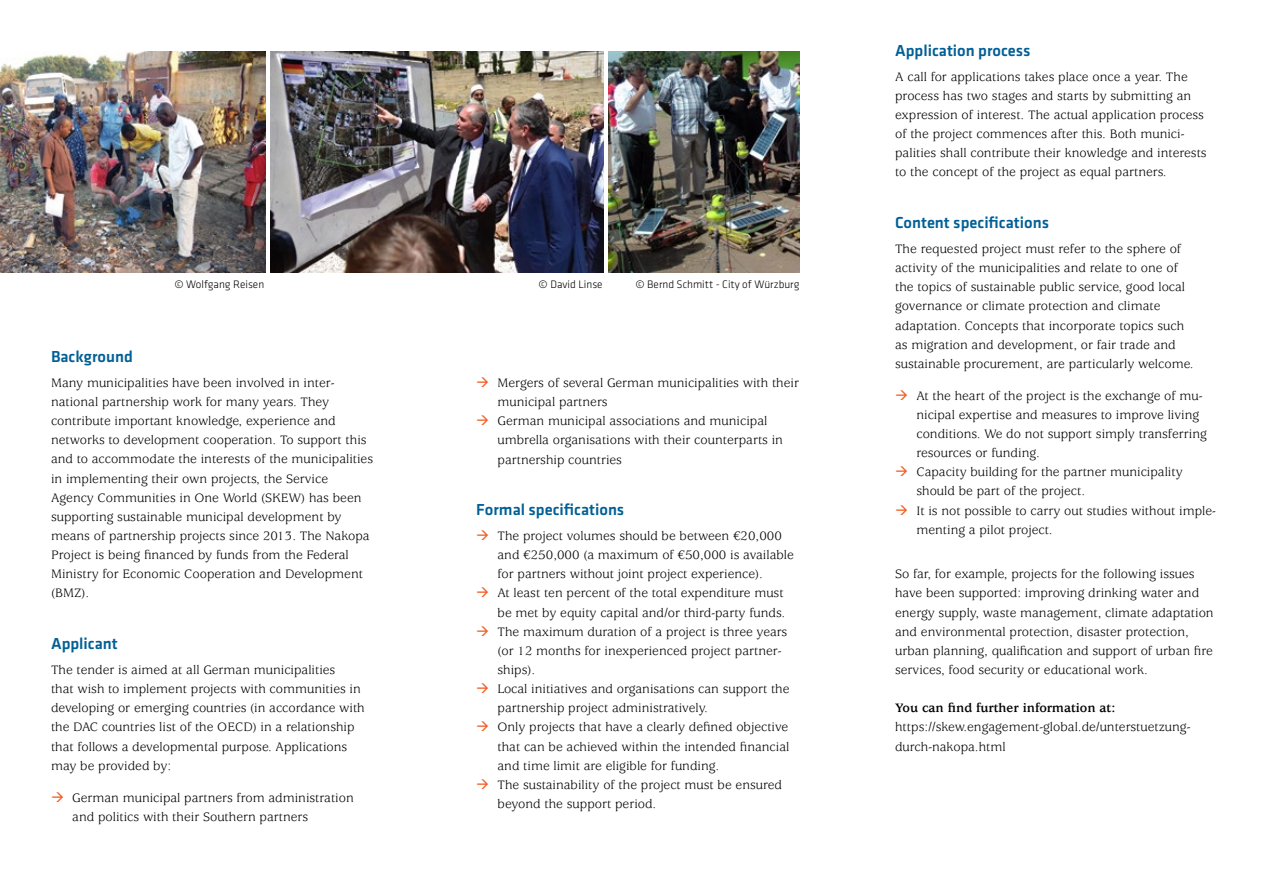
<style>
.page{position:relative;width:1263px;height:893px;background:#fff}
.page>*{position:absolute;margin:0;border:0;box-sizing:border-box;transform-origin:0 0}
.H2-blau{font:500 16.5px "Klavika Basic";color:#005f95}
.Fließtext{font:13.5px/19.2px "Usherwood Std";color:#000}
.margintop{font:13.5px/19.2px "Usherwood Std";color:#000}
.Fließtext-2{font:700 13.5px "Usherwood Std";color:#000}
.t1{font:300 11.25px "Klavika Basic";color:#000}
</style>
<div class="page">
<img style="left:0;top:51px;width:266px;height:221px">
<img style="left:270px;top:51px;width:334px;height:221px">
<img style="left:608px;top:51px;width:191px;height:221px">
<p class="t1" style="left:175px;top:278px;width:91px">© Wolfgang Reisen</p>
<p class="t1" style="left:539px;top:278px;width:65px">© David Linse</p>
<p class="t1" style="left:635px;top:278px;width:165px">© Bernd Schmitt - City of Würzburg</p>
<h2 class="H2-blau" style="left:51px;top:345px;width:83px">Background</h2>
<p class="Fließtext" style="left:51px;top:374px;width:324px">Many municipalities have been involved in inter&shy;national partnership work for many years. They contribute important knowledge, experience and networks to development cooperation. To support this and to accommodate the interests of the municipalities in implementing their own projects, the Service Agency Communities in One World (SKEW) has been supporting sustainable municipal development by means of partnership projects since 2013. The Nakopa Project is being financed by funds from the Federal Ministry for Economic Cooperation and Development (BMZ).</p>
<h2 class="H2-blau" style="left:51px;top:632px;width:68px">Applicant</h2>
<p class="Fließtext" style="left:51px;top:661px;width:315px">The tender is aimed at all German municipalities<br>that wish to implement projects with communities in developing or emerging countries (in accordance with the DAC countries list of the OECD) in a relationship that follows a developmental purpose. Applications may be provided by:</p>
<p class="Fließtext" style="left:72px;top:788px;width:283px">German municipal partners from administration and politics with their Southern partners</p>
<p class="Fließtext" style="left:497px;top:374px;width:303px">Mergers of several German municipalities with their municipal partners</p>
<p class="Fließtext" style="left:497px;top:412px;width:287px">German municipal associations and municipal umbrella organisations with their counterparts in partnership countries</p>
<h2 class="H2-blau" style="left:476px;top:498px;width:150px">Formal specifications</h2>
<p class="Fließtext" style="left:497px;top:527px;width:298px">The project volumes should be between €20,000 and €250,000 (a maximum of €50,000 is available for partners without joint project experience).</p>
<p class="Fließtext" style="left:497px;top:584px;width:289px">At least ten percent of the total expenditure must be met by equity capital and/or third-party funds.</p>
<p class="Fließtext" style="left:497px;top:622px;width:291px">The maximum duration of a project is three years (or 12 months for inexperienced project partner&shy;ships).</p>
<p class="Fließtext" style="left:497px;top:680px;width:294px">Local initiatives and organisations can support the partnership project administratively.</p>
<p class="Fließtext" style="left:497px;top:718px;width:293px;text-align:justify">Only projects that have a clearly defined objective that can be achieved within the intended financial and time limit are eligible for funding.</p>
<p class="Fließtext" style="left:497px;top:775px;width:286px">The sustainability of the project must be ensured beyond the support period.</p>
<h2 class="H2-blau" style="left:895px;top:39px;width:137px">Application process</h2>
<p class="Fließtext" style="left:895px;top:67px;width:313px">A call for applications takes place once a year. The process has two stages and starts by submitting an expression of interest. The actual application process of the project commences after this. Both munici&shy;palities shall contribute their knowledge and interests to the concept of the project as equal partners.</p>
<h2 class="H2-blau" style="left:895px;top:211px;width:155px">Content specifications</h2>
<p class="Fließtext" style="left:895px;top:240px;width:300px">The requested project must refer to the sphere of activity of the municipalities and relate to one of the topics of sustainable public service, good local governance or climate protection and climate adaptation. Concepts that incorporate topics such as migration and development, or fair trade and sustainable procurement, are particularly welcome.</p>
<p class="Fließtext" style="left:916px;top:386px;width:292px">At the heart of the project is the exchange of mu&shy;nicipal expertise and measures to improve living conditions. We do not support simply transferring resources or funding.</p>
<p class="Fließtext" style="left:916px;top:463px;width:268px">Capacity building for the partner municipality should be part of the project.</p>
<p class="Fließtext" style="left:916px;top:501px;width:301px">It is not possible to carry out studies without imple&shy;menting a pilot project.</p>
<p class="margintop" style="left:895px;top:565px;width:320px">So far, for example, projects for the following issues have been supported: improving drinking water and energy supply, waste management, climate adaptation and environmental protection, disaster protection, urban planning, qualification and support of urban fire services, food security or educational work.</p>
<p class="Fließtext-2" style="left:895px;top:700px;width:222px">You can find further information at:</p>
<p class="Fließtext" style="left:895px;top:718px;width:297px">https://skew.engagement-global.de/unterstuetzung&shy;durch-nakopa.html</p>
</div>
